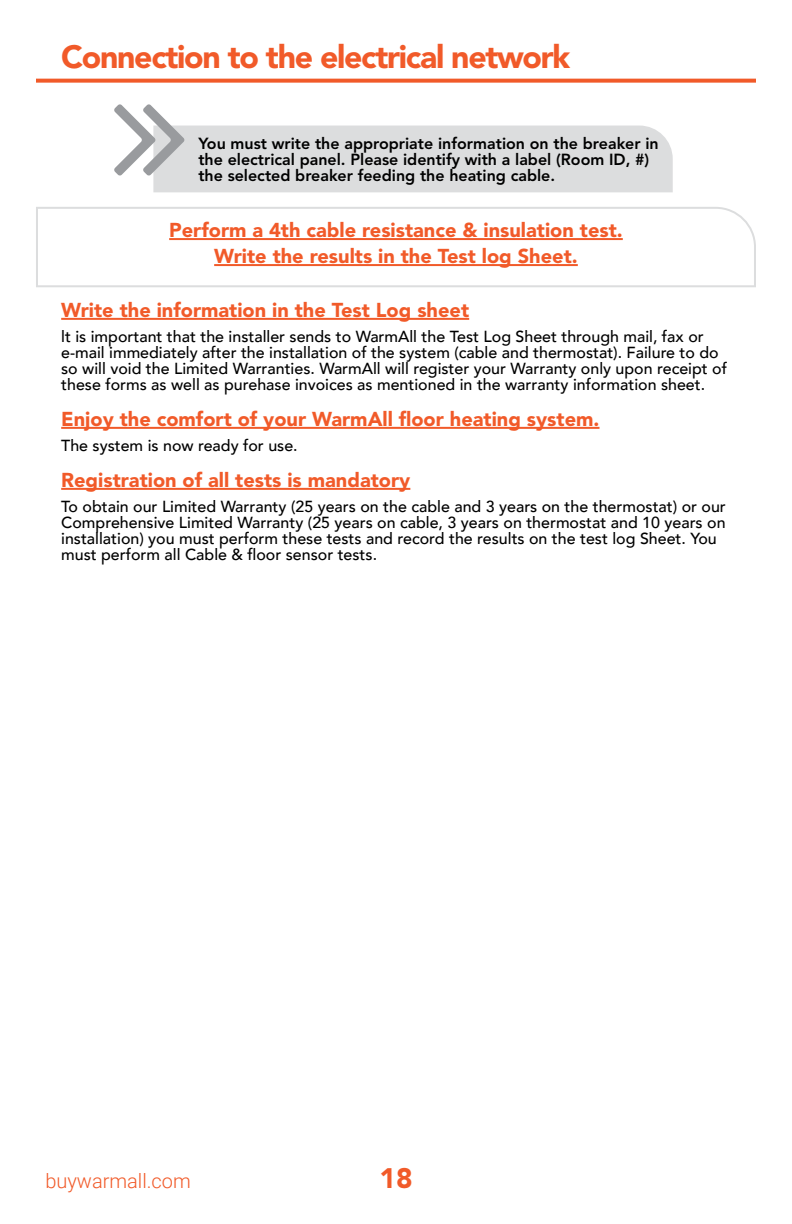
<style>
.page{position:relative;width:792px;height:1224px;background:#fff}
.page>*{position:absolute;margin:0;border:0;box-sizing:border-box;transform-origin:0 0}
.t1{font:900 32px "Avenir LT Std";letter-spacing:-.04em;color:#f15a29}
.t2{font:900 28px "Avenir LT Std";color:#f15a29}
.t3{font:900 20px/26px "Avenir LT Std";color:#f15a29;text-align:center}
.t4{font:300 20px "Roboto";color:#f15a29}
.t5{font:500 16px/16px "Avenir";color:#000}
.t6{font:800 16px/16px "Avenir LT Std";color:#000}
</style>
<div class="page">
<svg style="left:36px;top:79px;width:720px;height:4px;background:#f2683c"></svg>
<hr style="left:61px;top:318px;width:408px;height:2px;background:#f15a29">
<hr style="left:61px;top:427px;width:539px;height:2px;background:#f15a29">
<hr style="left:61px;top:488px;width:349px;height:2px;background:#f15a29">
<svg style="left:36px;top:207px;width:720px;height:81px"></svg>
<hr style="left:169px;top:238px;width:454px;height:2px;background:#f15a29">
<hr style="left:214px;top:264px;width:364px;height:2px;background:#f15a29">
<svg style="left:114px;top:104px;width:559px;height:88px"></svg>
<h1 class="t1" style="left:61px;top:38px;width:511px">Connection to the electrical network</h1>
<p class="t6" style="left:198px;top:136px;width:462px">You must write the appropriate information on the breaker in the electrical panel. Please identify with a label (Room ID, #) the selected breaker feeding the heating cable.</p>
<p class="t3" style="left:169px;top:217px;width:455px">Perform a 4th cable resistance &amp; insulation test.<br>Write the results in the Test log Sheet.</p>
<p class="t3" style="left:61px;top:297px;width:410px">Write the information in the Test Log sheet</p>
<p class="t5" style="left:61px;top:327px;width:667px">lt is important that the installer sends to WarmAll the Test Log Sheet through mail, fax or e-mail immediately after the installation of the system (cable and thermostat). Failure to do so will void the Limited Warranties. WarmAll will register your Warranty only upon receipt of these forms as well as purehase invoices as mentioned in the warranty information sheet.</p>
<p class="t3" style="left:61px;top:406px;width:540px">Enjoy the comfort of your WarmAll floor heating system.</p>
<p class="t5" style="left:61px;top:436px;width:238px">The system is now ready for use.</p>
<p class="t3" style="left:61px;top:467px;width:351px">Registration of all tests is mandatory</p>
<p class="t5" style="left:61px;top:497px;width:666px">To obtain our Limited Warranty (25 years on the cable and 3 years on the thermostat) or our Comprehensive Limited Warranty (25 years on cable, 3 years on thermostat and 10 years on installation) you must perform these tests and record the results on the test log Sheet. You must perform all Cable &amp; floor sensor tests.</p>
<p class="t4" style="left:45px;top:1167px;width:147px">buywarmall.com</p>
<h2 class="t2" style="left:379px;top:1161px;width:35px">18</h2>
</div>
